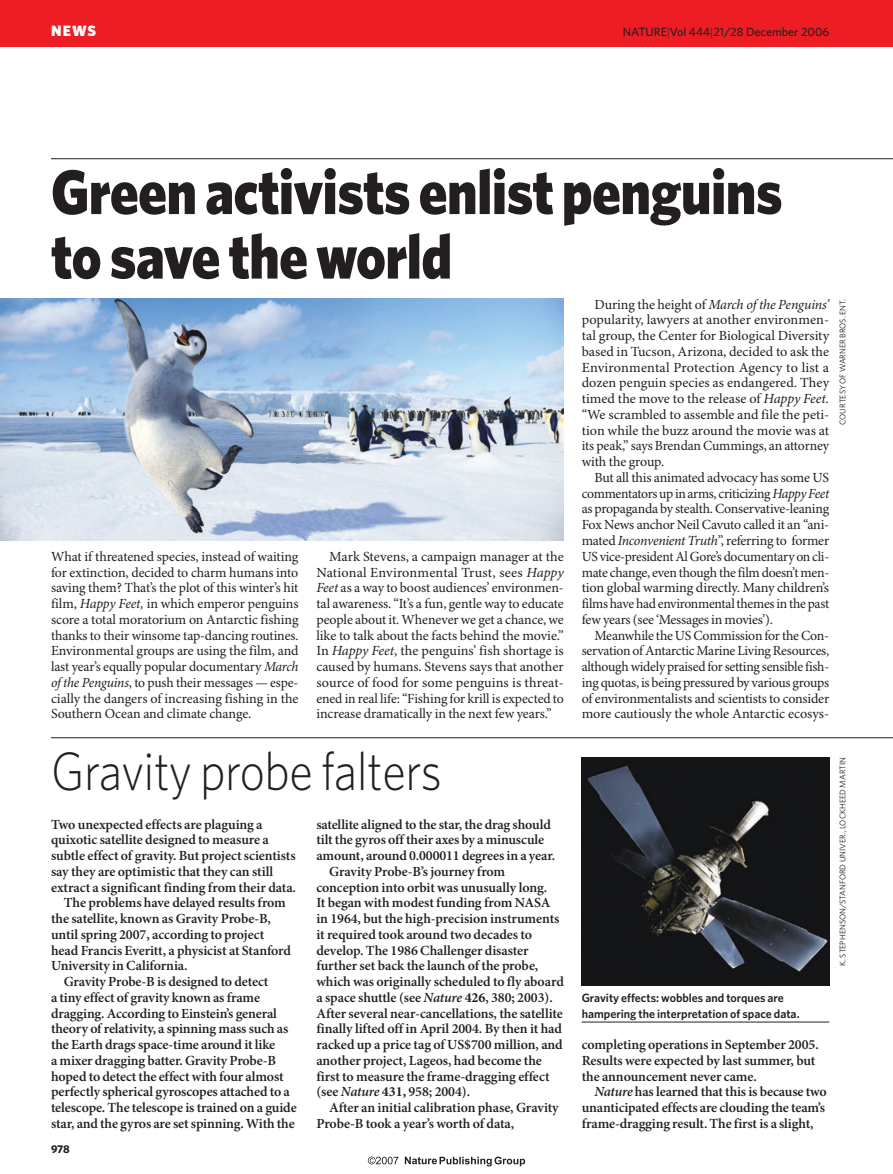
<style>
.page{position:relative;width:893px;height:1174px;background:#fff}
.page>*{position:absolute;margin:0;border:0;box-sizing:border-box;transform-origin:0 0}
.t1{font:900 63px/64.5px "Whitney";letter-spacing:-.01em;color:#231f20;scale:.9 1}
.t2{font:300 54px "Whitney";letter-spacing:-.01em;color:#231f20;scale:.9 1}
.t3{font:900 15px "Whitney";color:#fff}
.t4{font:13.95px/15.8px "Minion Pro";letter-spacing:-.01em;color:#231f20;text-align:justify}
.t5{font:600 13.95px/15.8px "Minion Pro";letter-spacing:-.005em;color:#231f20}
.t6{font:600 12px/15.8px "Whitney";color:#231f20}
.t7{font:500 12px "Whitney";color:#231f20}
.t8{font:700 11.25px "Whitney";color:#231f20}
.t9{font:8.25px "Whitney";color:#231f20}
.s1{font-weight:300}
.s2{font-style:italic}
.s3{font-weight:700}
</style>
<div class="page">
<img style="left:582px;top:757px;width:247px;height:228px">
<img style="left:0;top:298px;width:564px;height:242px">
<hr style="left:582px;top:1021px;width:247px;height:1px;background:#231f20">
<div style="left:0;top:0;width:893px;height:47px;background:#ee1d23"></div>
<hr style="left:51px;top:158px;width:842px;height:1px;background:#231f20">
<hr style="left:51px;top:737px;width:842px;height:1px;background:#231f20">
<svg style="left:405px;top:1156px;width:120px;height:10px"></svg>
<svg style="left:368px;top:1156px;width:30px;height:8px"></svg>
<p class="t3" style="left:51px;top:25px;width:47px">NEWS</p>
<p class="t7" style="left:623px;top:27px;width:208px">NATURE<span class="s1">|</span>Vol 444<span class="s1">|</span>21/28 December 2006</p>
<h1 class="t1" style="left:51px;top:165px;width:814px">Green activists enlist penguins to save the world</h1>
<p class="t4" style="left:51px;top:549px;width:249px">What if threatened species, instead of waiting for extinction, decided to charm humans into saving them? That’s the plot of this winter’s hit film, <span class="s2">Happy Feet,</span> in which emperor penguins score a total moratorium on Antarctic fishing thanks to their winsome tap-dancing routines.<br>Environmental groups are using the film, and last year’s equally popular documentary <span class="s2">March of the Penguins</span>, to push their messages — espe&shy;cially the dangers of increasing fishing in the Southern Ocean and climate change.</p>
<p class="t4" style="left:316px;top:549px;width:249px;text-indent:13px">Mark Stevens, a campaign manager at the National Environmental Trust, sees <span class="s2">Happy Feet</span> as a way to boost audiences’ environmen&shy;tal awareness. “It’s a fun, gentle way to educate people about it. Whenever we get a chance, we like to talk about the facts behind the movie.” In <span class="s2">Happy Feet</span>, the penguins’ fish shortage is caused by humans. Stevens says that another source of food for some penguins is threat&shy;ened in real life: “Fishing for krill is expected to increase dramatically in the next few years.”</p>
<p class="t4" style="left:582px;top:297px;width:249px;text-indent:13px">During the height of <span class="s2">March of the Penguins’ </span>popularity, lawyers at another environmen&shy;tal group, the Center for Biological Diversity based in Tucson, Arizona, decided to ask the Environmental Protection Agency to list a dozen penguin species as endangered. They timed the move to the release of <span class="s2">Happy Feet. </span>“We scrambled to assemble and file the peti&shy;tion while the buzz around the movie was at its peak,” says Brendan Cummings, an attorney with the group.</p>
<p class="t4" style="left:582px;top:471px;width:249px;text-indent:13px">But all this animated advocacy has some US commentators up in arms, criticizing <span class="s2">Happy Feet </span>as propaganda by stealth. Conservative-leaning Fox News anchor Neil Cavuto called it an “ani&shy;mated <span class="s2">Inconvenient Truth</span>”, referring to former US vice-president Al Gore’s documentary on cli&shy;mate change, even though the film doesn’t men&shy;tion global warming directly. Many children’s films have had environmental themes in the past few years (see ‘Messages in movies’).</p>
<p class="t4" style="left:582px;top:628px;width:249px;text-indent:13px">Meanwhile the US Commission for the Con&shy;servation of Antarctic Marine Living Resources, although widely praised for setting sensible fish&shy;ing quotas, is being pressured by various groups of environmentalists and scientists to consider more cautiously the whole Antarctic ecosys-</p>
<p class="t9" style="left:840px;top:425px;width:127px;rotate:-90deg">COURTESY OF WARNER BROS. ENT.</p>
<h2 class="t2" style="left:51px;top:751px;width:436px">Gravity probe falters</h2>
<p class="t5" style="left:51px;top:817px;width:213px">Two unexpected effects are plaguing a</p>
<p class="t5" style="left:51px;top:833px;width:219px">quixotic satellite designed to measure a</p>
<p class="t5" style="left:51px;top:849px;width:246px">subtle effect of gravity. But project scientists</p>
<p class="t5" style="left:51px;top:864px;width:224px">say they are optimistic that they can still</p>
<p class="t5" style="left:51px;top:880px;width:247px">extract a significant finding from their data.</p>
<p class="t5" style="left:64px;top:896px;width:224px">The problems have delayed results from</p>
<p class="t5" style="left:51px;top:912px;width:221px">the satellite, known as Gravity Probe-B,</p>
<p class="t5" style="left:51px;top:927px;width:215px">until spring 2007, according to project</p>
<p class="t5" style="left:51px;top:943px;width:242px">head Francis Everitt, a physicist at Stanford</p>
<p class="t5" style="left:51px;top:959px;width:138px">University in California.</p>
<p class="t5" style="left:64px;top:975px;width:206px">Gravity Probe-B is designed to detect</p>
<p class="t5" style="left:51px;top:990px;width:211px">a tiny effect of gravity known as frame</p>
<p class="t5" style="left:51px;top:1006px;width:228px">dragging. According to Einstein’s general</p>
<p class="t5" style="left:51px;top:1022px;width:239px">theory of relativity, a spinning mass such as</p>
<p class="t5" style="left:51px;top:1038px;width:226px">the Earth drags space-time around it like</p>
<p class="t5" style="left:51px;top:1053px;width:227px">a mixer dragging batter. Gravity Probe-B</p>
<p class="t5" style="left:51px;top:1069px;width:234px">hoped to detect the effect with four almost</p>
<p class="t5" style="left:51px;top:1085px;width:240px">perfectly spherical gyroscopes attached to a</p>
<p class="t5" style="left:51px;top:1101px;width:247px">telescope. The telescope is trained on a guide</p>
<p class="t5" style="left:51px;top:1116px;width:245px">star, and the gyros are set spinning. With the</p>
<p class="t5" style="left:316px;top:817px;width:236px">satellite aligned to the star, the drag should</p>
<p class="t5" style="left:316px;top:833px;width:229px">tilt the gyros off their axes by a minuscule</p>
<p class="t5" style="left:316px;top:849px;width:240px">amount, around 0.000011 degrees in a year.</p>
<p class="t5" style="left:329px;top:864px;width:178px">Gravity Probe-B’s journey from</p>
<p class="t5" style="left:316px;top:880px;width:232px">conception into orbit was unusually long.</p>
<p class="t5" style="left:316px;top:896px;width:236px">It began with modest funding from NASA</p>
<p class="t5" style="left:316px;top:912px;width:245px">in 1964, but the high-precision instruments</p>
<p class="t5" style="left:316px;top:927px;width:217px">it required took around two decades to</p>
<p class="t5" style="left:316px;top:943px;width:214px">develop. The 1986 Challenger disaster</p>
<p class="t5" style="left:316px;top:959px;width:223px">further set back the launch of the probe,</p>
<p class="t5" style="left:316px;top:975px;width:249px">which was originally scheduled to fly aboard</p>
<p class="t5" style="left:316px;top:990px;width:238px">a space shuttle (see <span class="s2">Nature</span> <span class="s3">426</span>, 380; 2003).</p>
<p class="t5" style="left:316px;top:1006px;width:248px">After several near-cancellations, the satellite</p>
<p class="t5" style="left:316px;top:1022px;width:247px">finally lifted off in April 2004. By then it had</p>
<p class="t5" style="left:316px;top:1038px;width:248px">racked up a price tag of US$700 million, and</p>
<p class="t5" style="left:316px;top:1053px;width:227px">another project, Lageos, had become the</p>
<p class="t5" style="left:316px;top:1069px;width:235px">first to measure the frame-dragging effect</p>
<p class="t5" style="left:316px;top:1085px;width:155px">(see <span class="s2">Nature</span> <span class="s3">431,</span> 958; 2004).</p>
<p class="t5" style="left:329px;top:1101px;width:231px">After an initial calibration phase, Gravity</p>
<p class="t5" style="left:316px;top:1116px;width:199px">Probe-B took a year’s worth of data,</p>
<p class="t8" style="left:51px;top:1144px;width:20px">978</p>
<p class="t6" style="left:582px;top:990px;width:219px">Gravity effects: wobbles and torques are hampering the interpretation of space data.</p>
<p class="t5" style="left:582px;top:1038px;width:239px">completing operations in September 2005.<br>Results were expected by last summer, but the announcement never came.</p>
<p class="t5" style="left:582px;top:1085px;width:247px;text-align:justify;text-indent:13px"><span class="s2">Nature</span> has learned that this is because two unanticipated effects are clouding the team’s frame-dragging result. The first is a slight,</p>
<p class="t9" style="left:840px;top:966px;width:210px;rotate:-90deg">K. STEPHENSON/STANFORD UNIVER., LOCKHEED MARTIN</p>
</div>
